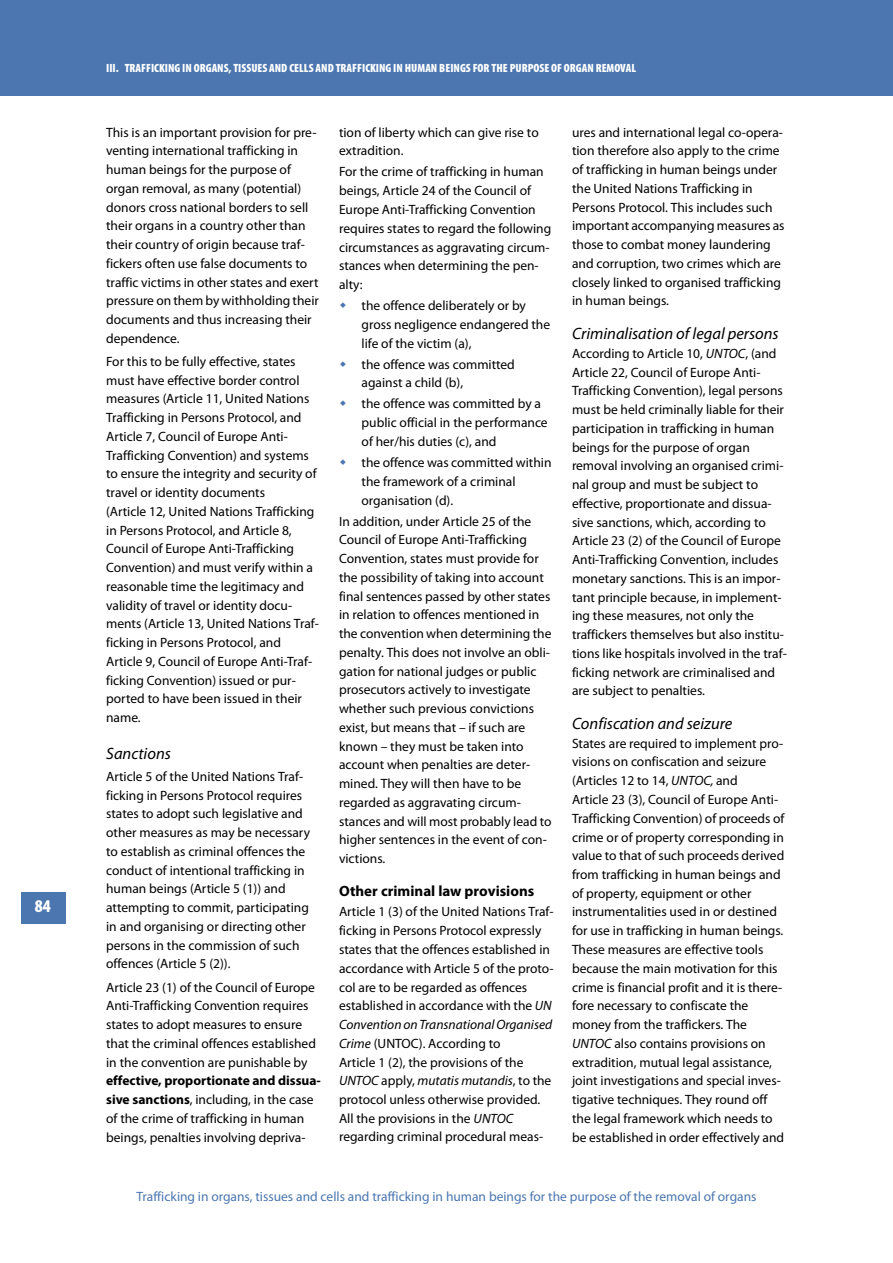
<style>
.page{position:relative;width:893px;height:1263px;background:#fff}
.page>*{position:absolute;margin:0;border:0;box-sizing:border-box;transform-origin:0 0}
.t1{font:900 condensed 18px "Myriad Pro";color:#fff}
.t2{font:italic 16.5px "Myriad Pro";color:#000}
.t3{font:700 15px "Myriad Pro";color:#000}
.t4{font:13.5px/18.8px "Myriad Pro";color:#000}
.t5{font:13.5px "Myriad Pro";color:#4b76b0}
.t6{font:900 condensed 12px "Myriad Pro";color:#fff}
.s1{font-weight:700}
.s2{font-style:italic}
</style>
<div class="page">
<div style="left:0;top:0;width:892px;height:96px;background:#4b76b0"></div>
<div style="left:21px;top:893px;width:45px;height:30px;background:#4b76b0"></div>
<hr style="left:21px;top:923px;width:45px;height:1px;background:#4b76b0">
<h1 class="t1" style="left:35px;top:900px;width:18px">84</h1>
<p class="t6" style="left:106px;top:63px;width:531px">III. TRAFFICKING IN ORGANS, TISSUES AND CELLS AND TRAFFICKING IN HUMAN BEINGS FOR THE PURPOSE OF ORGAN REMOVAL</p>
<p class="t4" style="left:106px;top:124px;width:214px">This is an important provision for pre&shy;venting international trafficking in human beings for the purpose of organ removal, as many (potential) donors cross national borders to sell their organs in a country other than their country of origin because traf&shy;fickers often use false documents to traffic victims in other states and exert pressure on them by withholding their documents and thus increasing their dependence.</p>
<p class="t4" style="left:106px;top:353px;width:214px">For this to be fully effective, states must have effective border control measures (Article 11, United Nations Trafficking in Persons Protocol, and Article 7, Council of Europe Anti-Trafficking Convention) and systems to ensure the integrity and security of travel or identity documents<br>(Article 12, United Nations Trafficking in Persons Protocol, and Article 8, Council of Europe Anti-Trafficking Convention) and must verify within a reasonable time the legitimacy and validity of travel or identity docu&shy;ments (Article 13, United Nations Traf&shy;ficking in Persons Protocol, and Article 9, Council of Europe Anti-Traf&shy;ficking Convention) issued or pur&shy;ported to have been issued in their name.</p>
<p class="t2" style="left:106px;top:747px;width:66px">Sanctions</p>
<p class="t4" style="left:106px;top:768px;width:205px">Article 5 of the United Nations Traf&shy;ficking in Persons Protocol requires states to adopt such legislative and other measures as may be necessary to establish as criminal offences the conduct of intentional trafficking in human beings (Article 5 (1)) and attempting to commit, participating in and organising or directing other persons in the commission of such offences (Article 5 (2)).</p>
<p class="t4" style="left:106px;top:979px;width:211px">Article 23 (1) of the Council of Europe Anti-Trafficking Convention requires states to adopt measures to ensure that the criminal offences established in the convention are punishable by</p>
<p class="t4" style="left:106px;top:1072px;width:216px"><span class="s1">effective, proportionate and dissua&shy;sive sanctions</span>, including, in the case of the crime of trafficking in human beings, penalties involving depriva-</p>
<p class="t4" style="left:339px;top:124px;width:201px">tion of liberty which can give rise to extradition.</p>
<p class="t4" style="left:339px;top:164px;width:214px">For the crime of trafficking in human beings, Article 24 of the Council of<br>Europe Anti-Trafficking Convention requires states to regard the following circumstances as aggravating circum&shy;stances when determining the pen&shy;alty:</p>
<p class="t4" style="left:361px;top:297px;width:190px">the offence deliberately or by gross negligence endangered the life of the victim (a),</p>
<p class="t4" style="left:361px;top:356px;width:155px">the offence was committed against a child (b),</p>
<p class="t4" style="left:361px;top:396px;width:188px">the offence was committed by a public official in the performance of her/his duties (c), and</p>
<p class="t4" style="left:361px;top:454px;width:191px">the offence was committed within the framework of a criminal organisation (d).</p>
<p class="t4" style="left:339px;top:513px;width:214px">In addition, under Article 25 of the Council of Europe Anti-Trafficking Convention, states must provide for the possibility of taking into account final sentences passed by other states in relation to offences mentioned in the convention when determining the penalty. This does not involve an obli&shy;gation for national judges or public prosecutors actively to investigate whether such previous convictions exist, but means that – if such are known – they must be taken into account when penalties are deter&shy;mined. They will then have to be regarded as aggravating circum&shy;stances and will most probably lead to higher sentences in the event of con&shy;victions.</p>
<p class="t3" style="left:339px;top:886px;width:197px">Other criminal law provisions</p>
<p class="t4" style="left:339px;top:904px;width:216px">Article 1 (3) of the United Nations Traf&shy;ficking in Persons Protocol expressly states that the offences established in accordance with Article 5 of the proto&shy;col are to be regarded as offences established in accordance with the <span class="s2">UN Convention on Transnational Organised Crime</span> (UNTOC). According to<br>Article 1 (2), the provisions of the <span class="s2">UNTOC</span> apply, <span class="s2">mutatis mutandis</span>, to the protocol unless otherwise provided.<br>All the provisions in the <span class="s2">UNTOC </span>regarding criminal procedural meas-</p>
<p class="t4" style="left:572px;top:124px;width:214px">ures and international legal co-opera&shy;tion therefore also apply to the crime of trafficking in human beings under the United Nations Trafficking in Persons Protocol. This includes such important accompanying measures as those to combat money laundering and corruption, two crimes which are closely linked to organised trafficking in human beings.</p>
<p class="t2" style="left:572px;top:327px;width:208px">Criminalisation of legal persons</p>
<p class="t4" style="left:572px;top:345px;width:216px">According to Article 10, <span class="s2">UNTOC</span>, (and Article 22, Council of Europe Anti-Trafficking Convention), legal persons must be held criminally liable for their participation in trafficking in human beings for the purpose of organ removal involving an organised crimi&shy;nal group and must be subject to effective, proportionate and dissua&shy;sive sanctions, which, according to Article 23 (2) of the Council of Europe Anti-Trafficking Convention, includes monetary sanctions. This is an impor&shy;tant principle because, in implement&shy;ing these measures, not only the traffickers themselves but also institu&shy;tions like hospitals involved in the traf&shy;ficking network are criminalised and are subject to penalties.</p>
<p class="t2" style="left:572px;top:717px;width:162px">Confiscation and seizure</p>
<p class="t4" style="left:572px;top:735px;width:214px">States are required to implement pro&shy;visions on confiscation and seizure (Articles 12 to 14, <span class="s2">UNTOC,</span> and<br>Article 23 (3), Council of Europe Anti-Trafficking Convention) of proceeds of crime or of property corresponding in value to that of such proceeds derived from trafficking in human beings and of property, equipment or other instrumentalities used in or destined for use in trafficking in human beings.<br>These measures are effective tools because the main motivation for this crime is financial profit and it is there&shy;fore necessary to confiscate the money from the traffickers. The <span class="s2">UNTOC</span> also contains provisions on extradition, mutual legal assistance, joint investigations and special inves&shy;tigative techniques. They round off the legal framework which needs to be established in order effectively and</p>
<p class="t5" style="left:136px;top:1192px;width:621px">Trafficking in organs, tissues and cells and trafficking in human beings for the purpose of the removal of organs</p>
</div>
